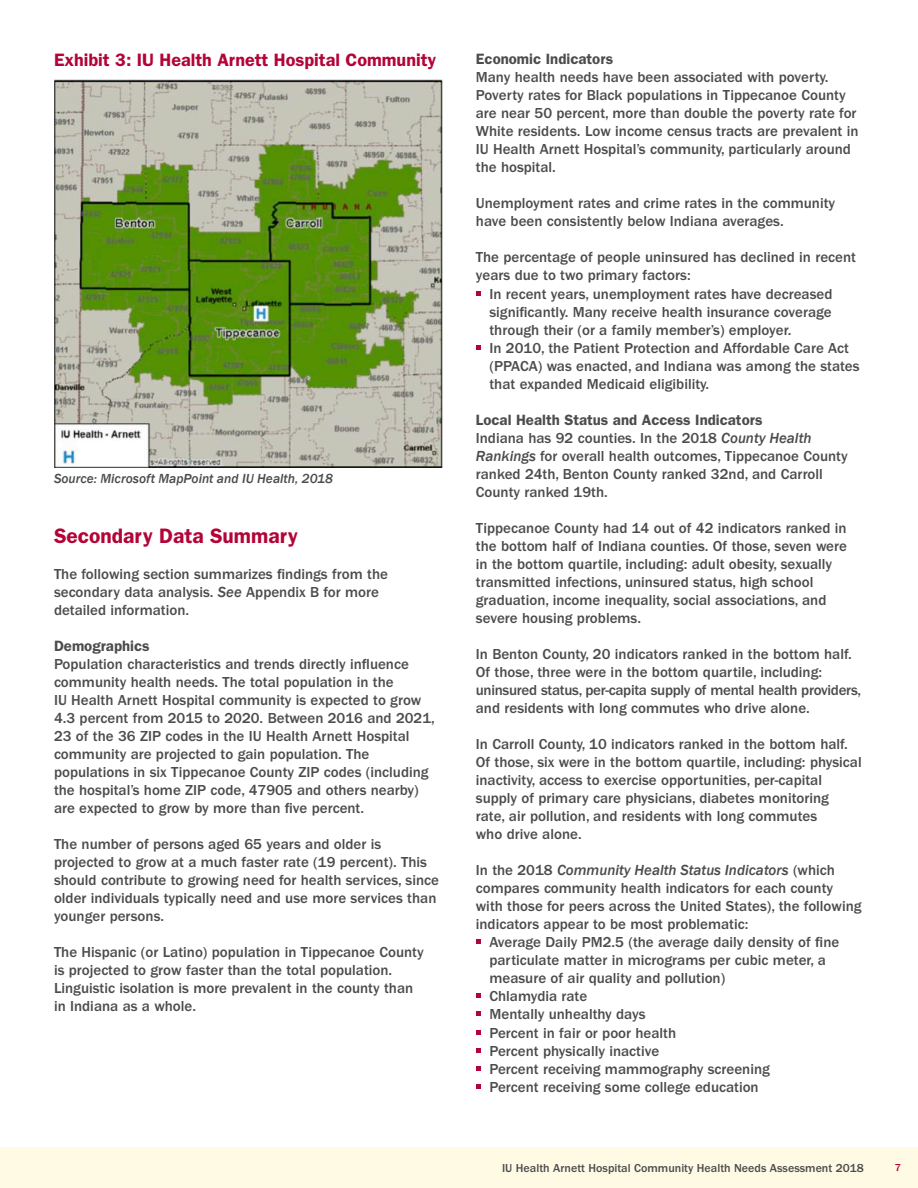
<style>
.page{position:relative;width:918px;height:1188px;background:#fff}
.page>*{position:absolute;margin:0;border:0;box-sizing:border-box;transform-origin:0 0}
.t1{font:600 21px "ITC Franklin Gothic Std";color:#b30437}
.t2{font:600 18px "ITC Franklin Gothic Std";color:#b30437}
.t3{font:500 15px/18px "ITC Franklin Gothic Std";color:#4b4c4d}
.t4{font:italic 500 15px "Franklin Gothic";color:#4b4c4d}
.t5{font:600 15px "ITC Franklin Gothic Std";color:#4b4c4d}
.t6{font:italic 500 13.5px "Franklin Gothic";color:#4b4c4d}
.t7{font:500 12px "ITC Franklin Gothic Std";color:#4b4c4d}
.t8{font:500 10.5px "ITC Franklin Gothic Std";color:#b30437}
.s1{font-family:"Franklin Gothic";font-style:italic}
.s2{font-weight:600}
.s3{font-family:"ITC Franklin Gothic Std";font-style:normal}
</style>
<div class="page">
<div style="left:0;top:1148px;width:918px;height:40px;background:#fefae4"></div>
<svg style="left:476px;top:291px;width:5px;height:5px"></svg>
<svg style="left:476px;top:345px;width:5px;height:5px"></svg>
<svg style="left:476px;top:939px;width:5px;height:5px"></svg>
<svg style="left:476px;top:993px;width:5px;height:5px"></svg>
<svg style="left:476px;top:1012px;width:5px;height:4px"></svg>
<svg style="left:476px;top:1030px;width:5px;height:5px"></svg>
<svg style="left:476px;top:1048px;width:5px;height:5px"></svg>
<svg style="left:476px;top:1066px;width:5px;height:5px"></svg>
<svg style="left:476px;top:1084px;width:5px;height:5px"></svg>
<img style="left:54px;top:80px;width:388px;height:388px">
<p class="t2" style="left:54px;top:50px;width:384px">Exhibit 3: IU Health Arnett Hospital Community</p>
<p class="t6" style="left:54px;top:471px;width:281px">Source: Microsoft MapPoint and IU Health, 2018</p>
<h1 class="t1" style="left:54px;top:524px;width:246px">Secondary Data Summary</h1>
<p class="t3" style="left:54px;top:566px;width:336px">The following section summarizes findings from the secondary data analysis. <span class="s1">See</span> Appendix B for more detailed information.</p>
<p class="t5" style="left:54px;top:637px;width:97px">Demographics</p>
<p class="t3" style="left:54px;top:656px;width:382px">Population characteristics and trends directly influence community health needs. The total population in the<br>IU Health Arnett Hospital community is expected to grow 4.3 percent from 2015 to 2020. Between 2016 and 2021, 23 of the 36 ZIP codes in the IU Health Arnett Hospital community are projected to gain population. The populations in six Tippecanoe County ZIP codes (including the hospital’s home ZIP code, 47905 and others nearby) are expected to grow by more than five percent.</p>
<p class="t3" style="left:54px;top:836px;width:386px">The number of persons aged 65 years and older is projected to grow at a much faster rate (19 percent). This should contribute to growing need for health services, since older individuals typically need and use more services than younger persons.</p>
<p class="t3" style="left:54px;top:944px;width:371px">The Hispanic (or Latino) population in Tippecanoe County is projected to grow faster than the total population.<br>Linguistic isolation is more prevalent in the county than in Indiana as a whole.</p>
<p class="t5" style="left:476px;top:50px;width:139px">Economic Indicators</p>
<p class="t3" style="left:476px;top:68px;width:384px">Many health needs have been associated with poverty.<br>Poverty rates for Black populations in Tippecanoe County are near 50 percent, more than double the poverty rate for White residents. Low income census tracts are prevalent in IU Health Arnett Hospital’s community, particularly around the hospital.</p>
<p class="t3" style="left:476px;top:194px;width:361px">Unemployment rates and crime rates in the community have been consistently below Indiana averages.</p>
<p class="t3" style="left:476px;top:248px;width:382px">The percentage of people uninsured has declined in recent</p>
<p class="t3" style="left:476px;top:266px;width:216px">years due to two primary factors:</p>
<p class="t3" style="left:489px;top:285px;width:344px">In recent years, unemployment rates have decreased</p>
<p class="t3" style="left:489px;top:303px;width:344px">significantly. Many receive health insurance coverage</p>
<p class="t3" style="left:489px;top:321px;width:304px">through their (or a family member’s) employer.</p>
<p class="t3" style="left:489px;top:339px;width:361px">In 2010, the Patient Protection and Affordable Care Act</p>
<p class="t3" style="left:489px;top:357px;width:372px">(PPACA) was enacted, and Indiana was among the states</p>
<p class="t3" style="left:489px;top:375px;width:221px">that expanded Medicaid eligibility.</p>
<p class="t3" style="left:476px;top:411px;width:373px"><span class="s2">Local Health Status and Access Indicators<br></span>Indiana has 92 counties. In the 2018 <span class="s1">County Health Rankings</span> for overall health outcomes, Tippecanoe County ranked 24th, Benton County ranked 32nd, and Carroll County ranked 19th.</p>
<p class="t3" style="left:476px;top:519px;width:373px">Tippecanoe County had 14 out of 42 indicators ranked in the bottom half of Indiana counties. Of those, seven were in the bottom quartile, including: adult obesity, sexually transmitted infections, uninsured status, high school graduation, income inequality, social associations, and severe housing problems.</p>
<p class="t3" style="left:476px;top:645px;width:387px">In Benton County, 20 indicators ranked in the bottom half.<br>Of those, three were in the bottom quartile, including: uninsured status, per-capita supply of mental health providers, and residents with long commutes who drive alone.</p>
<p class="t3" style="left:476px;top:735px;width:387px">In Carroll County, 10 indicators ranked in the bottom half.<br>Of those, six were in the bottom quartile, including: physical inactivity, access to exercise opportunities, per-capital supply of primary care physicians, diabetes monitoring rate, air pollution, and residents with long commutes<br>who drive alone.</p>
<p class="t4" style="left:476px;top:860px;width:361px"><span class="s3">In the 2018</span> Community Health Status Indicators <span class="s3">(which</span></p>
<p class="t3" style="left:476px;top:879px;width:387px">compares community health indicators for each county with those for peers across the United States), the following indicators appear to be most problematic:</p>
<p class="t3" style="left:489px;top:933px;width:351px">Average Daily PM2.5 (the average daily density of fine particulate matter in micrograms per cubic meter, a measure of air quality and pollution)<br>Chlamydia rate<br>Mentally unhealthy days<br>Percent in fair or poor health<br>Percent physically inactive<br>Percent receiving mammography screening<br>Percent receiving some college education</p>
<p class="t7" style="left:502px;top:1161px;width:363px">IU Health Arnett Hospital Community Health Needs Assessment 2018</p>
<p class="t8" style="left:895px;top:1162px;width:8px">7</p>
</div>
